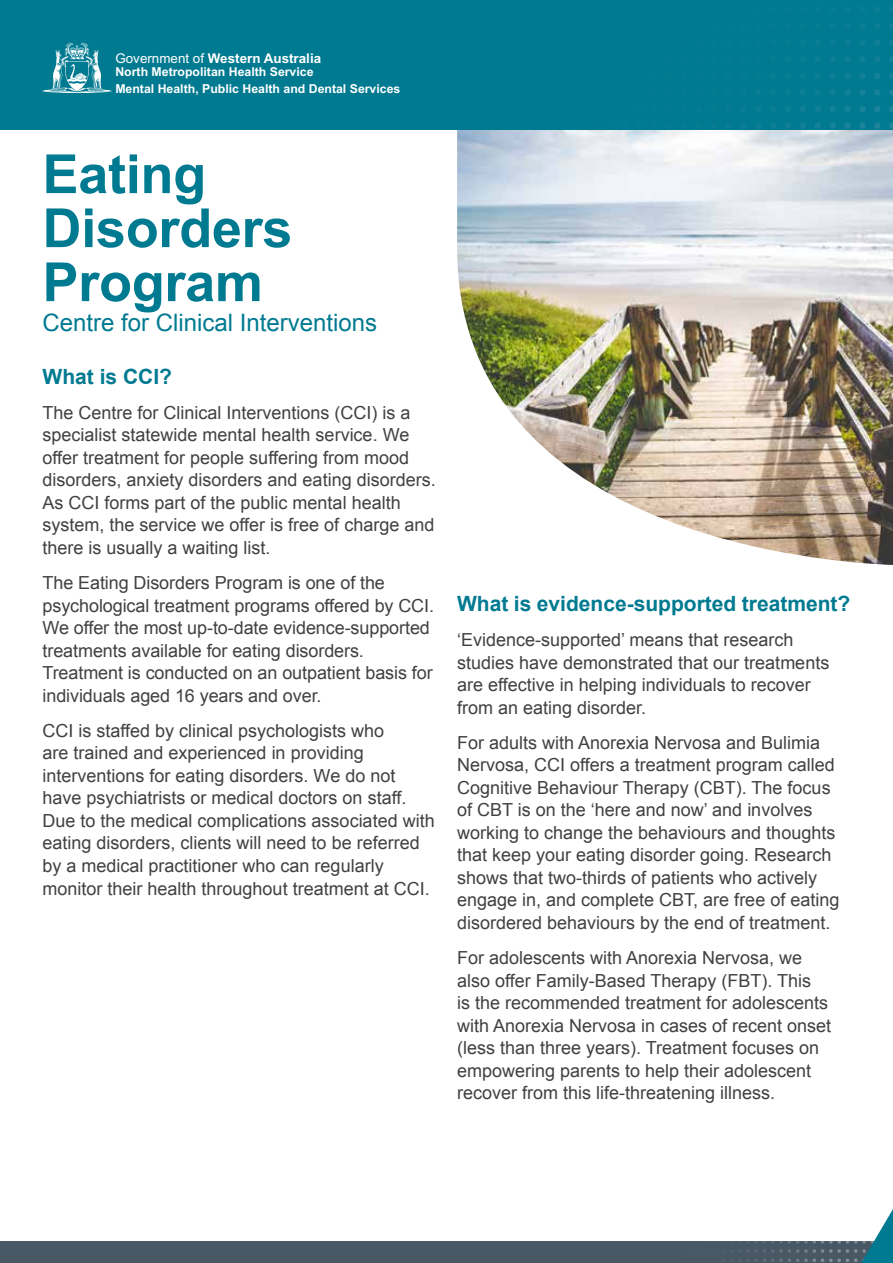
<style>
.page{position:relative;width:893px;height:1263px;background:#fff}
.page>*{position:absolute;margin:0;border:0;box-sizing:border-box;transform-origin:0 0}
.t1{font:700 54px/54px "Arial";letter-spacing:-.005em;color:#007a91}
.t2{font:24px "Arial";color:#007a91}
.t3{font:700 21px "Arial";color:#007a91}
.t4{font:18px/22.5px "Arial";color:#414042}
.t5{font:700 13.35px "Arial";color:#fff}
.t6{font:700 12.3px/16.6px "Arial";color:#fff}
.s1{font-weight:400}
</style>
<div class="page">
<img style="left:457px;top:130px;width:436px;height:435px">
<div style="left:0;top:0;width:893px;height:130px;background:#007a91"></div>
<div style="left:785px;top:6px;width:6px;height:7px;background:#047b92;border-radius:50%"></div>
<div style="left:815px;top:6px;width:6px;height:7px;background:#067c93;border-radius:50%"></div>
<div style="left:800px;top:6px;width:6px;height:7px;background:#057c92;border-radius:50%"></div>
<div style="left:844px;top:6px;width:7px;height:7px;background:#087d93;border-radius:50%"></div>
<div style="left:829px;top:6px;width:7px;height:7px;background:#067c93;border-radius:50%"></div>
<div style="left:874px;top:6px;width:6px;height:7px;background:#0a7e94;border-radius:50%"></div>
<div style="left:859px;top:6px;width:7px;height:7px;background:#097d94;border-radius:50%"></div>
<svg style="left:889px;top:7px;width:4px;height:5px"></svg>
<div style="left:844px;top:23px;width:7px;height:6px;background:#097d94;border-radius:50%"></div>
<div style="left:829px;top:23px;width:7px;height:6px;background:#087d93;border-radius:50%"></div>
<svg style="left:875px;top:23px;width:5px;height:6px"></svg>
<div style="left:859px;top:23px;width:7px;height:6px;background:#0b7e94;border-radius:50%"></div>
<svg style="left:889px;top:23px;width:4px;height:6px"></svg>
<div style="left:755px;top:39px;width:6px;height:7px;background:#047b92;border-radius:50%"></div>
<div style="left:785px;top:39px;width:6px;height:7px;background:#067c93;border-radius:50%"></div>
<div style="left:770px;top:39px;width:6px;height:7px;background:#057c93;border-radius:50%"></div>
<div style="left:815px;top:39px;width:6px;height:7px;background:#087d94;border-radius:50%"></div>
<div style="left:800px;top:39px;width:6px;height:7px;background:#077c93;border-radius:50%"></div>
<div style="left:844px;top:39px;width:7px;height:7px;background:#0b7e95;border-radius:50%"></div>
<div style="left:829px;top:39px;width:7px;height:7px;background:#0a7d94;border-radius:50%"></div>
<div style="left:874px;top:39px;width:6px;height:7px;background:#0e7f96;border-radius:50%"></div>
<div style="left:859px;top:39px;width:7px;height:7px;background:#0c7e95;border-radius:50%"></div>
<svg style="left:889px;top:40px;width:4px;height:6px"></svg>
<div style="left:725px;top:56px;width:7px;height:6px;background:#047b92;border-radius:50%"></div>
<div style="left:740px;top:56px;width:7px;height:6px;background:#057b92;border-radius:50%"></div>
<div style="left:844px;top:56px;width:7px;height:6px;background:#0d7f95;border-radius:50%"></div>
<div style="left:829px;top:56px;width:7px;height:6px;background:#0c7e95;border-radius:50%"></div>
<svg style="left:874px;top:56px;width:6px;height:6px"></svg>
<div style="left:859px;top:56px;width:7px;height:6px;background:#0f7f96;border-radius:50%"></div>
<svg style="left:889px;top:56px;width:4px;height:6px"></svg>
<div style="left:725px;top:73px;width:7px;height:6px;background:#057b92;border-radius:50%"></div>
<div style="left:710px;top:73px;width:7px;height:6px;background:#047b92;border-radius:50%"></div>
<div style="left:740px;top:73px;width:7px;height:6px;background:#067c93;border-radius:50%"></div>
<svg style="left:815px;top:73px;width:6px;height:6px"></svg>
<div style="left:844px;top:73px;width:7px;height:6px;background:#0f8096;border-radius:50%"></div>
<div style="left:829px;top:73px;width:7px;height:6px;background:#0d7f95;border-radius:50%"></div>
<svg style="left:874px;top:73px;width:6px;height:6px"></svg>
<div style="left:859px;top:73px;width:7px;height:6px;background:#118097;border-radius:50%"></div>
<svg style="left:889px;top:73px;width:4px;height:6px"></svg>
<div style="left:695px;top:89px;width:7px;height:7px;background:#047b92;border-radius:50%"></div>
<div style="left:725px;top:89px;width:7px;height:7px;background:#067c93;border-radius:50%"></div>
<div style="left:710px;top:89px;width:7px;height:7px;background:#057c92;border-radius:50%"></div>
<div style="left:755px;top:89px;width:6px;height:7px;background:#087d93;border-radius:50%"></div>
<div style="left:740px;top:89px;width:7px;height:7px;background:#077c93;border-radius:50%"></div>
<div style="left:785px;top:89px;width:6px;height:7px;background:#0a7e94;border-radius:50%"></div>
<div style="left:770px;top:89px;width:6px;height:7px;background:#097d94;border-radius:50%"></div>
<div style="left:815px;top:89px;width:6px;height:7px;background:#0e7f95;border-radius:50%"></div>
<div style="left:800px;top:89px;width:6px;height:7px;background:#0c7e95;border-radius:50%"></div>
<div style="left:844px;top:89px;width:7px;height:7px;background:#128197;border-radius:50%"></div>
<div style="left:829px;top:89px;width:7px;height:7px;background:#108096;border-radius:50%"></div>
<div style="left:874px;top:89px;width:6px;height:7px;background:#178299;border-radius:50%"></div>
<div style="left:859px;top:89px;width:7px;height:7px;background:#148298;border-radius:50%"></div>
<svg style="left:889px;top:89px;width:4px;height:7px"></svg>
<div style="left:695px;top:106px;width:7px;height:6px;background:#057c92;border-radius:50%"></div>
<div style="left:725px;top:106px;width:7px;height:6px;background:#077c93;border-radius:50%"></div>
<div style="left:710px;top:106px;width:7px;height:6px;background:#067c93;border-radius:50%"></div>
<div style="left:740px;top:106px;width:7px;height:6px;background:#087d93;border-radius:50%"></div>
<svg style="left:785px;top:106px;width:6px;height:6px"></svg>
<svg style="left:771px;top:106px;width:5px;height:6px"></svg>
<svg style="left:815px;top:106px;width:6px;height:6px"></svg>
<svg style="left:800px;top:106px;width:6px;height:6px"></svg>
<div style="left:844px;top:106px;width:7px;height:6px;background:#158298;border-radius:50%"></div>
<div style="left:829px;top:106px;width:7px;height:6px;background:#138197;border-radius:50%"></div>
<svg style="left:874px;top:106px;width:6px;height:6px"></svg>
<div style="left:859px;top:106px;width:7px;height:6px;background:#178399;border-radius:50%"></div>
<svg style="left:889px;top:106px;width:4px;height:6px"></svg>
<div style="left:666px;top:122px;width:6px;height:7px;background:#057b92;border-radius:50%"></div>
<div style="left:651px;top:122px;width:6px;height:7px;background:#047b92;border-radius:50%"></div>
<div style="left:695px;top:122px;width:7px;height:7px;background:#067c93;border-radius:50%"></div>
<div style="left:681px;top:122px;width:6px;height:7px;background:#057c93;border-radius:50%"></div>
<div style="left:725px;top:122px;width:7px;height:7px;background:#087d94;border-radius:50%"></div>
<div style="left:710px;top:122px;width:7px;height:7px;background:#077c93;border-radius:50%"></div>
<div style="left:755px;top:122px;width:6px;height:7px;background:#0b7e95;border-radius:50%"></div>
<div style="left:740px;top:122px;width:7px;height:7px;background:#0a7e94;border-radius:50%"></div>
<div style="left:785px;top:122px;width:6px;height:7px;background:#0f7f96;border-radius:50%"></div>
<div style="left:770px;top:122px;width:6px;height:7px;background:#0d7f95;border-radius:50%"></div>
<div style="left:815px;top:122px;width:6px;height:7px;background:#138197;border-radius:50%"></div>
<div style="left:800px;top:122px;width:6px;height:7px;background:#118096;border-radius:50%"></div>
<div style="left:844px;top:122px;width:7px;height:7px;background:#188399;border-radius:50%"></div>
<div style="left:829px;top:122px;width:7px;height:7px;background:#168298;border-radius:50%"></div>
<div style="left:874px;top:122px;width:6px;height:7px;background:#1f859b;border-radius:50%"></div>
<div style="left:859px;top:122px;width:7px;height:7px;background:#1b849a;border-radius:50%"></div>
<svg style="left:889px;top:122px;width:4px;height:7px"></svg>
<svg style="left:43px;top:43px;width:69px;height:50px"></svg>
<div style="left:0;top:1242px;width:893px;height:21px;background:#485865"></div>
<svg style="left:555px;top:1209px;width:338px;height:54px"></svg>
<p class="t5" style="left:115px;top:49px;width:207px"><span class="s1">Government of</span> Western Australia</p>
<p class="t6" style="left:115px;top:64px;width:287px">North Metropolitan Health Service<br>Mental Health, Public Health and Dental Services</p>
<h1 class="t1" style="left:43px;top:149px;width:251px">Eating<br>Disorders<br>Program</h1>
<h2 class="t2" style="left:43px;top:307px;width:336px">Centre for Clinical Interventions</h2>
<p class="t3" style="left:43px;top:362px;width:131px">What is CCI?</p>
<p class="t4" style="left:43px;top:401px;width:395px">The Centre for Clinical Interventions (CCI) is a specialist statewide mental health service. We offer treatment for people suffering from mood disorders, anxiety disorders and eating disorders.<br>As CCI forms part of the public mental health system, the service we offer is free of charge and there is usually a waiting list.</p>
<p class="t4" style="left:43px;top:572px;width:393px">The Eating Disorders Program is one of the psychological treatment programs offered by CCI.<br>We offer the most up-to-date evidence-supported treatments available for eating disorders.<br>Treatment is conducted on an outpatient basis for individuals aged 16 years and over.</p>
<p class="t4" style="left:43px;top:720px;width:394px">CCI is staffed by clinical psychologists who<br>are trained and experienced in providing interventions for eating disorders. We do not have psychiatrists or medical doctors on staff.<br>Due to the medical complications associated with eating disorders, clients will need to be referred by a medical practitioner who can regularly monitor their health throughout treatment at CCI.</p>
<p class="t3" style="left:457px;top:589px;width:395px">What is evidence-supported treatment?</p>
<p class="t4" style="left:457px;top:629px;width:374px">‘Evidence-supported’ means that research studies have demonstrated that our treatments are effective in helping individuals to recover from an eating disorder.</p>
<p class="t4" style="left:457px;top:731px;width:384px">For adults with Anorexia Nervosa and Bulimia Nervosa, CCI offers a treatment program called Cognitive Behaviour Therapy (CBT). The focus of CBT is on the ‘here and now’ and involves working to change the behaviours and thoughts that keep your eating disorder going. Research shows that two-thirds of patients who actively engage in, and complete CBT, are free of eating disordered behaviours by the end of treatment.</p>
<p class="t4" style="left:457px;top:947px;width:376px">For adolescents with Anorexia Nervosa, we also offer Family-Based Therapy (FBT). This<br>is the recommended treatment for adolescents with Anorexia Nervosa in cases of recent onset (less than three years). Treatment focuses on empowering parents to help their adolescent recover from this life-threatening illness.</p>
</div>
